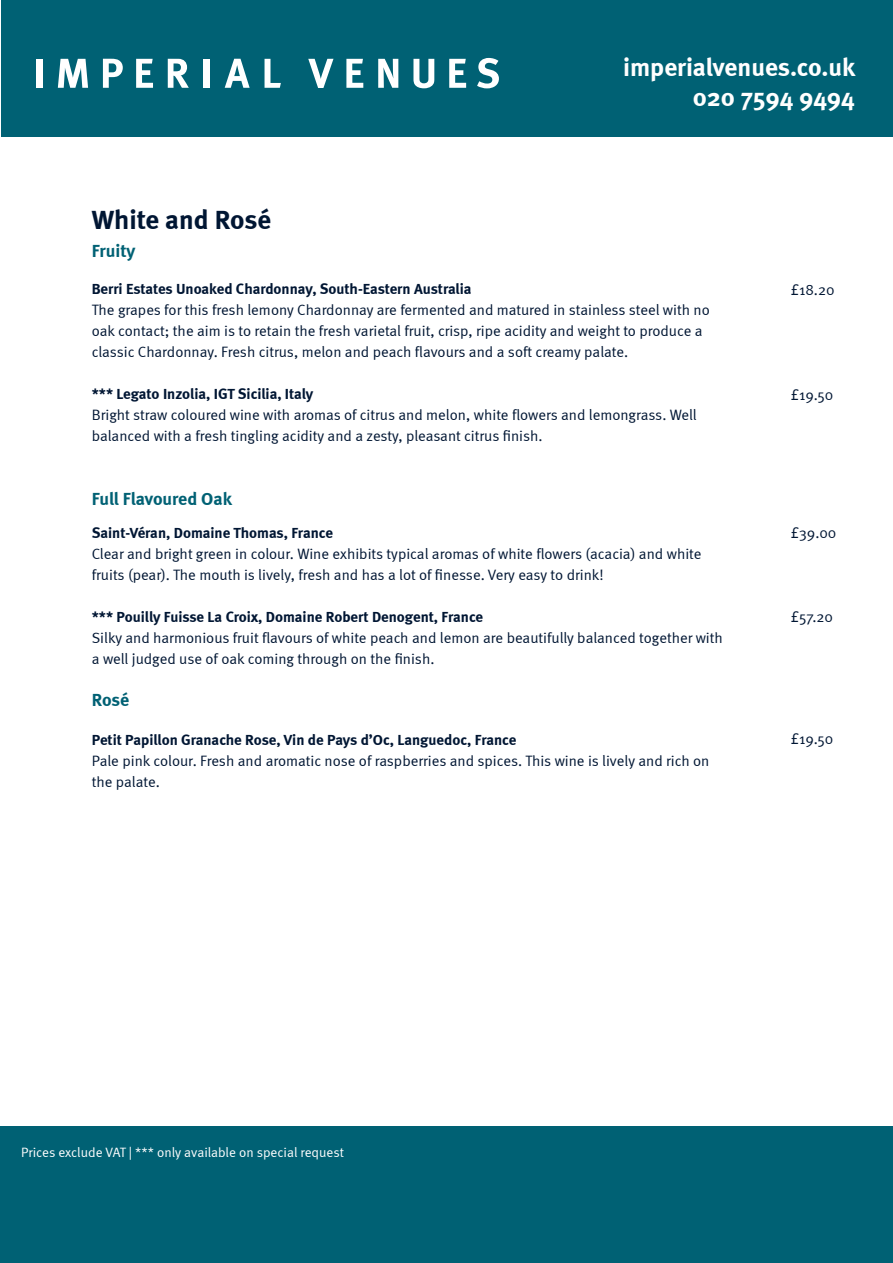
<style>
.page{position:relative;width:893px;height:1263px;background:#fff}
.page>*{position:absolute;margin:0;border:0;box-sizing:border-box;transform-origin:0 0}
.t1{font:700 27px "Meta";color:#001633}
.t2{font:700 25.5px/30.6px "Meta";color:#fff;text-align:right}
.t3{font:700 18px "Meta";color:#006174}
.t4{font:15px/21px "Meta Normal";color:#001633}
.t5{font:700 15px "Meta";color:#001633}
.t6{font:13.5px "Meta Normal";letter-spacing:-.005em;color:#fff}
</style>
<div class="page">
<div style="left:1px;top:1px;width:891px;height:136px;background:#006174"></div>
<hr style="left:892px;top:1px;width:1px;height:136px;background:#006174">
<div style="left:37px;top:59px;width:6px;height:29px;background:#fff"></div>
<svg style="left:58px;top:59px;width:30px;height:29px"></svg>
<svg style="left:103px;top:59px;width:20px;height:29px"></svg>
<svg style="left:136px;top:59px;width:17px;height:29px"></svg>
<svg style="left:168px;top:59px;width:21px;height:29px"></svg>
<div style="left:204px;top:59px;width:6px;height:29px;background:#fff"></div>
<svg style="left:225px;top:59px;width:25px;height:29px"></svg>
<svg style="left:265px;top:59px;width:16px;height:29px"></svg>
<svg style="left:308px;top:59px;width:25px;height:29px"></svg>
<svg style="left:346px;top:59px;width:17px;height:29px"></svg>
<svg style="left:378px;top:59px;width:20px;height:29px"></svg>
<svg style="left:413px;top:59px;width:21px;height:29px"></svg>
<svg style="left:449px;top:59px;width:17px;height:29px"></svg>
<svg style="left:477px;top:58px;width:22px;height:30px"></svg>
<div style="left:0;top:1127px;width:893px;height:136px;background:#006174"></div>
<h2 class="t2" style="left:623px;top:51px;width:234px">imperialvenues.co.uk<br>020 7594 9494</h2>
<h1 class="t1" style="left:92px;top:203px;width:181px">White and Rosé</h1>
<p class="t3" style="left:92px;top:240px;width:45px">Fruity</p>
<p class="t5" style="left:92px;top:280px;width:381px">Berri Estates Unoaked Chardonnay, South-Eastern Australia</p>
<p class="t4" style="left:92px;top:299px;width:619px">The grapes for this fresh lemony Chardonnay are fermented and matured in stainless steel with no oak contact; the aim is to retain the fresh varietal fruit, crisp, ripe acidity and weight to produce a classic Chardonnay. Fresh citrus, melon and peach flavours and a soft creamy palate.</p>
<p class="t5" style="left:92px;top:385px;width:223px">*** Legato Inzolia, IGT Sicilia, Italy</p>
<p class="t4" style="left:92px;top:404px;width:606px">Bright straw coloured wine with aromas of citrus and melon, white flowers and lemongrass. Well balanced with a fresh tingling acidity and a zesty, pleasant citrus finish.</p>
<p class="t3" style="left:92px;top:488px;width:142px">Full Flavoured Oak</p>
<p class="t5" style="left:92px;top:524px;width:243px">Saint-Véran, Domaine Thomas, France</p>
<p class="t4" style="left:92px;top:543px;width:611px">Clear and bright green in colour. Wine exhibits typical aromas of white flowers (acacia) and white fruits (pear). The mouth is lively, fresh and has a lot of finesse. Very easy to drink!</p>
<p class="t5" style="left:92px;top:608px;width:393px">*** Pouilly Fuisse La Croix, Domaine Robert Denogent, France</p>
<p class="t4" style="left:92px;top:627px;width:633px">Silky and harmonious fruit flavours of white peach and lemon are beautifully balanced together with a well judged use of oak coming through on the finish.</p>
<p class="t3" style="left:92px;top:689px;width:39px">Rosé</p>
<p class="t5" style="left:92px;top:731px;width:426px">Petit Papillon Granache Rose, Vin de Pays d’Oc, Languedoc, France</p>
<p class="t4" style="left:92px;top:750px;width:619px">Pale pink colour. Fresh and aromatic nose of raspberries and spices. This wine is lively and rich on the palate.</p>
<p class="t4" style="left:791px;top:279px;width:45px">£18.20</p>
<p class="t4" style="left:791px;top:384px;width:44px">£19.50</p>
<p class="t4" style="left:791px;top:522px;width:47px">£39.00</p>
<p class="t4" style="left:791px;top:606px;width:44px">£57.20</p>
<p class="t4" style="left:791px;top:728px;width:44px">£19.50</p>
<p class="t6" style="left:21px;top:1144px;width:324px">Prices exclude VAT | *** only available on special request</p>
</div>
